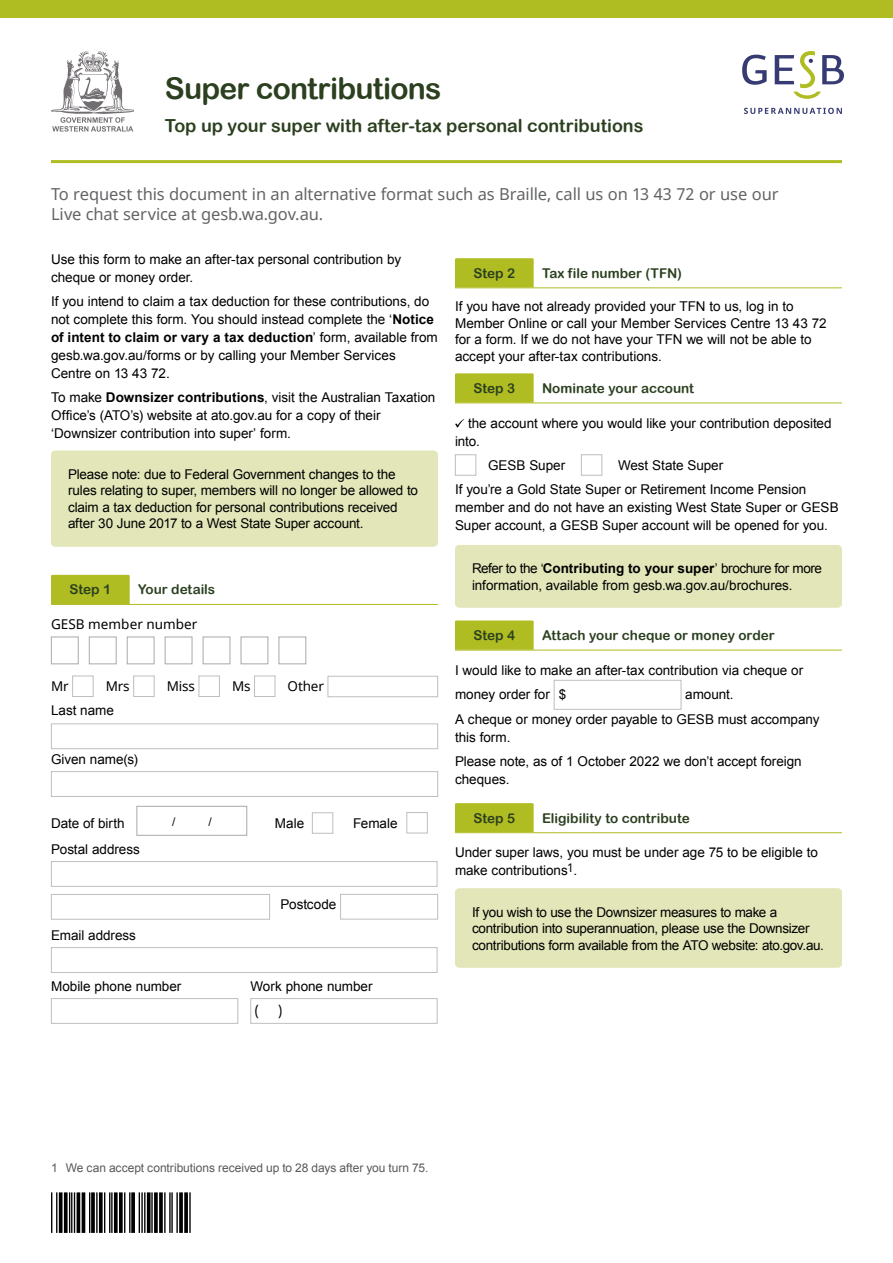
<style>
.page{position:relative;width:893px;height:1263px;background:#fff}
.page>*{position:absolute;margin:0;border:0;box-sizing:border-box;transform-origin:0 0}
.t1{font:54px "Free 3 of 9 Extended";letter-spacing:-.01em;color:#000}
.t2{font:30px "Arial Rounded MT Bold";letter-spacing:-.025em;color:#2c4020}
.t3{font:18px "Arial Rounded MT Bold";letter-spacing:-.005em;color:#2c4020}
.t4{font:16.5px/19.5px "Noto Sans";letter-spacing:-.005em;color:#636466}
.t5{font:13.5px/18px "Arial";letter-spacing:-.005em;color:#000}
.t6{font:13.5px/16.5px "Arial";letter-spacing:-.025em;color:#000}
.t7{font:13.5px "Arial Rounded MT Bold";color:#2c4020}
.t8{font:13.5px "Noto Sans";color:#000}
.t9{font:12px "Arial";letter-spacing:-.005em;color:#58595b}
.t10{font:12px "Arial";color:#000}
.s1{font-weight:700}
</style>
<div class="page">
<div style="left:51px;top:450px;width:387px;height:97px;background:#e2e6b8;border-radius:4px"></div>
<hr style="left:51px;top:604px;width:387px;height:1px;background:#afbc22">
<div style="left:51px;top:575px;width:79px;height:29px;background:#afbc22"></div>
<div style="left:51px;top:637px;width:28px;height:27px;background:#fff;border:1px solid #a7a9ac"></div>
<div style="left:89px;top:637px;width:28px;height:27px;background:#fff;border:1px solid #a7a9ac"></div>
<div style="left:127px;top:637px;width:27px;height:27px;background:#fff;border:1px solid #a7a9ac"></div>
<div style="left:165px;top:637px;width:27px;height:27px;background:#fff;border:1px solid #a7a9ac"></div>
<div style="left:203px;top:637px;width:27px;height:27px;background:#fff;border:1px solid #a7a9ac"></div>
<div style="left:241px;top:637px;width:27px;height:27px;background:#fff;border:1px solid #a7a9ac"></div>
<div style="left:279px;top:637px;width:27px;height:27px;background:#fff;border:1px solid #a7a9ac"></div>
<div style="left:72px;top:676px;width:21px;height:21px;background:#fff;border:1px solid #bcbec0"></div>
<div style="left:133px;top:676px;width:22px;height:21px;background:#fff;border:1px solid #bcbec0"></div>
<div style="left:199px;top:676px;width:21px;height:21px;background:#fff;border:1px solid #bcbec0"></div>
<div style="left:254px;top:676px;width:21px;height:21px;background:#fff;border:1px solid #bcbec0"></div>
<div style="left:328px;top:676px;width:110px;height:21px;background:#fff;border:1px solid #bcbec0"></div>
<div style="left:51px;top:723px;width:387px;height:26px;background:#fff;border:1px solid #bcbec0"></div>
<div style="left:51px;top:771px;width:387px;height:26px;background:#fff;border:1px solid #bcbec0"></div>
<div style="left:137px;top:806px;width:110px;height:30px;border:1px solid #a7a9ac"></div>
<div style="left:312px;top:812px;width:21px;height:22px;background:#fff;border:1px solid #bcbec0"></div>
<div style="left:406px;top:812px;width:22px;height:21px;background:#fff;border:1px solid #bcbec0"></div>
<div style="left:51px;top:861px;width:386px;height:26px;background:#fff;border:1px solid #bcbec0"></div>
<div style="left:51px;top:894px;width:219px;height:25px;background:#fff;border:1px solid #bcbec0"></div>
<div style="left:340px;top:894px;width:98px;height:25px;background:#fff;border:1px solid #bcbec0"></div>
<div style="left:51px;top:947px;width:386px;height:26px;background:#fff;border:1px solid #bcbec0"></div>
<div style="left:51px;top:998px;width:187px;height:26px;background:#fff;border:1px solid #bcbec0"></div>
<div style="left:250px;top:998px;width:187px;height:26px;background:#fff;border:1px solid #bcbec0"></div>
<hr style="left:455px;top:287px;width:387px;height:1px;background:#afbc22">
<div style="left:455px;top:258px;width:79px;height:29px;background:#afbc22"></div>
<hr style="left:455px;top:403px;width:387px;height:1px;background:#afbc22">
<svg style="left:455px;top:373px;width:79px;height:30px;background:#b0bd27"></svg>
<svg style="left:455px;top:419px;width:9px;height:9px"></svg>
<div style="left:455px;top:454px;width:21px;height:22px;background:#fff;border:1px solid #bcbec0"></div>
<div style="left:581px;top:454px;width:21px;height:22px;background:#fff;border:1px solid #bcbec0"></div>
<div style="left:455px;top:545px;width:387px;height:63px;background:#e2e6b8;border-radius:4px"></div>
<hr style="left:455px;top:650px;width:387px;height:1px;background:#afbc22">
<svg style="left:455px;top:620px;width:79px;height:30px;background:#b1bd27"></svg>
<div style="left:554px;top:680px;width:127px;height:30px;background:#fff;border:1px solid #bcbec0"></div>
<hr style="left:455px;top:832px;width:387px;height:1px;background:#afbc22">
<div style="left:455px;top:803px;width:79px;height:29px;background:#afbc22"></div>
<div style="left:455px;top:888px;width:387px;height:80px;background:#e2e6b8;border-radius:4px"></div>
<div style="left:0;top:0;width:893px;height:17px;background:#afbc22"></div>
<hr style="left:51px;top:160px;width:791px;height:3px;background:#afbc22">
<svg style="left:51px;top:51px;width:83px;height:81px"></svg>
<svg style="left:742px;top:51px;width:102px;height:63px"></svg>
<h2 class="t2" style="left:165px;top:71px;width:278px">Super contributions</h2>
<h3 class="t3" style="left:165px;top:115px;width:480px">Top up your super with after-tax personal contributions</h3>
<p class="t4" style="left:51px;top:185px;width:729px">To request this document in an alternative format such as Braille, call us on 13 43 72 or use our<br>Live chat service at gesb.wa.gov.au.</p>
<p class="t5" style="left:51px;top:250px;width:352px">Use this form to make an after-tax personal contribution by cheque or money order.</p>
<p class="t5" style="left:51px;top:292px;width:388px">If you intend to claim a tax deduction for these contributions, do not complete this form. You should instead complete the ‘<span class="s1">Notice of intent to claim or vary a tax deduction</span>’ form, available from gesb.wa.gov.au/forms or by calling your Member Services Centre on 13 43 72.</p>
<p class="t5" style="left:51px;top:389px;width:386px">To make <span class="s1">Downsizer contributions</span>, visit the Australian Taxation<br>Office’s (ATO’s) website at ato.gov.au for a copy of their ‘Downsizer contribution into super’ form.</p>
<p class="t5" style="left:68px;top:466px;width:351px;line-height:16.5px">Please note: due to Federal Government changes to the rules relating to super, members will no longer be allowed to claim a tax deduction for personal contributions received after 30 June 2017 to a West State Super account.</p>
<p class="t7" style="left:70px;top:582px;width:43px">Step 1</p>
<p class="t7" style="left:138px;top:582px;width:79px">Your details</p>
<p class="t8" style="left:51px;top:615px;width:148px">GESB member number</p>
<p class="t8" style="left:51px;top:676px;width:19px">Mr</p>
<p class="t8" style="left:106px;top:676px;width:26px">Mrs</p>
<p class="t8" style="left:167px;top:676px;width:30px">Miss</p>
<p class="t8" style="left:232px;top:676px;width:20px">Ms</p>
<p class="t8" style="left:288px;top:676px;width:38px">Other</p>
<p class="t5" style="left:51px;top:701px;width:64px">Last name</p>
<p class="t5" style="left:51px;top:750px;width:88px">Given name(s)</p>
<p class="t5" style="left:51px;top:814px;width:75px">Date of birth</p>
<p class="t10" style="left:172px;top:814px;width:5px">/</p>
<p class="t10" style="left:208px;top:814px;width:5px">/</p>
<p class="t5" style="left:275px;top:814px;width:31px">Male</p>
<p class="t5" style="left:353px;top:814px;width:46px">Female</p>
<p class="t5" style="left:51px;top:840px;width:90px">Postal address</p>
<p class="t5" style="left:51px;top:926px;width:87px">Email address</p>
<p class="t5" style="left:280px;top:895px;width:57px">Postcode</p>
<p class="t5" style="left:51px;top:977px;width:132px">Mobile phone number</p>
<p class="t5" style="left:251px;top:977px;width:123px">Work phone number</p>
<p class="t8" style="left:255px;top:1002px;width:6px">(</p>
<p class="t8" style="left:278px;top:1002px;width:6px">)</p>
<p class="t7" style="left:473px;top:265px;width:43px">Step 2</p>
<p class="t7" style="left:542px;top:265px;width:141px">Tax file number (TFN)</p>
<p class="t5" style="left:455px;top:298px;width:373px;line-height:16.5px">If you have not already provided your TFN to us, log in to Member Online or call your Member Services Centre 13 43 72 for a form. If we do not have your TFN we will not be able to accept your after-tax contributions.</p>
<p class="t7" style="left:473px;top:380px;width:43px">Step 3</p>
<p class="t7" style="left:542px;top:380px;width:154px">Nominate your account</p>
<p class="t5" style="left:455px;top:414px;width:378px;text-indent:13px">the account where you would like your contribution deposited into.</p>
<p class="t5" style="left:488px;top:456px;width:79px">GESB Super</p>
<p class="t5" style="left:455px;top:453px;width:353px;line-height:24.5px;text-indent:163px">West State Super<br>If you’re a Gold State Super or Retirement Income Pension</p>
<p class="t5" style="left:455px;top:499px;width:385px">member and do not have an existing West State Super or GESB<br>Super account, a GESB Super account will be opened for you.</p>
<p class="t5" style="left:472px;top:560px;width:351px;line-height:16.5px">Refer to the ‘<span class="s1">Contributing to your super</span>’ brochure for more information, available from gesb.wa.gov.au/brochures.</p>
<p class="t7" style="left:473px;top:627px;width:43px">Step 4</p>
<p class="t7" style="left:542px;top:627px;width:234px">Attach your cheque or money order</p>
<p class="t5" style="left:455px;top:658px;width:350px;line-height:24.5px">I would like to make an after-tax contribution via cheque or money order for $</p>
<p class="t5" style="left:455px;top:682px;width:366px;line-height:24.5px;text-indent:230px">amount.<br>A cheque or money order payable to GESB must accompany</p>
<p class="t5" style="left:455px;top:725px;width:348px;line-height:24.5px">this form.<br>Please note, as of 1 October 2022 we don’t accept foreign</p>
<p class="t5" style="left:455px;top:770px;width:56px">cheques.</p>
<p class="t7" style="left:473px;top:810px;width:43px">Step 5</p>
<p class="t7" style="left:542px;top:810px;width:149px">Eligibility to contribute</p>
<p class="t5" style="left:455px;top:844px;width:364px">Under super laws, you must be under age 75 to be eligible to make contributions<sup>1</sup>.</p>
<p class="t6" style="left:472px;top:904px;width:354px">If you wish to use the Downsizer measures to make a contribution into superannuation, please use the Downsizer contributions form available from the ATO website: ato.gov.au.</p>
<p class="t9" style="left:51px;top:1159px;width:379px">1 We can accept contributions received up to 28 days after you turn 75.</p>
<h1 class="t1" style="left:51px;top:1183px;width:143px">*TOPUP*</h1>
</div>
